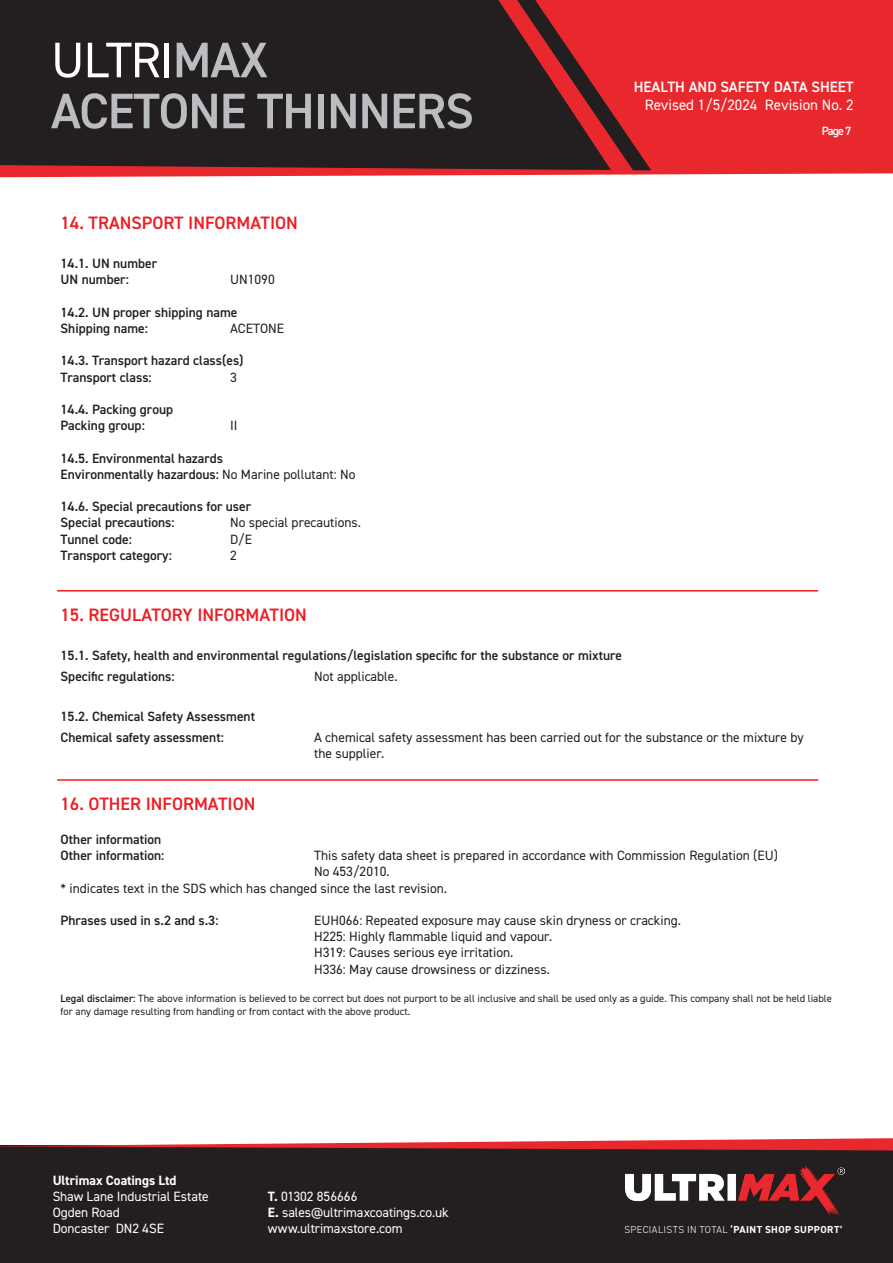
<style>
.page{position:relative;width:893px;height:1263px;background:#fff}
.page>*{position:absolute;margin:0;border:0;box-sizing:border-box;transform-origin:0 0}
.t1{font:600 50.1px/51px "DIN2014";letter-spacing:-.02em;color:#bcbdc0}
.t2{font:600 18px "DIN2014";color:#ee1d23}
.t3{font:15px "DIN2014";color:#fff}
.t4{font:600 15px "DIN2014";color:#fff}
.t5{font:600 13.5px "DIN2014";color:#231f20}
.t6{font:13.5px/16.2px "DIN2014";color:#231f20}
.t7{font:13.5px/16.2px "DIN2014";letter-spacing:-.005em;color:#fff}
.t8{font:700 13.5px "DIN2014";color:#fff}
.t9{font:600 12px "DIN2014";color:#fff}
.t10{font:10.5px/12.6px "DIN2014";color:#231f20}
.t11{font:300 10.2px "DIN2014";letter-spacing:.035em;color:#fff}
.s1{font-weight:400;color:#fff}
.s2{font-weight:400}
.s3{font-weight:600}
.s4{font-weight:700}
</style>
<div class="page">
<svg style="left:0;top:0;width:893px;height:177px;background:#712427"></svg>
<div style="left:0;top:1145px;width:893px;height:118px;background:#231f20"></div>
<svg style="left:0;top:1138px;width:893px;height:13px"></svg>
<img style="left:626px;top:1166px;width:219px;height:50px">
<hr style="left:57px;top:779px;width:761px;height:2px;background:#ee1d23">
<hr style="left:57px;top:590px;width:761px;height:1px;background:#ee1d23">
<h1 class="t1" style="left:51px;top:33px;width:424px"><span class="s1">ULTRI</span>MAX<br>ACETONE THINNERS</h1>
<p class="t2" style="left:61px;top:211px;width:239px">14. TRANSPORT INFORMATION</p>
<p class="t5" style="left:61px;top:255px;width:98px">14.1. UN number</p>
<p class="t5" style="left:61px;top:271px;width:70px">UN number:</p>
<p class="t6" style="left:230px;top:271px;width:46px">UN1090</p>
<p class="t5" style="left:61px;top:303px;width:178px">14.2. UN proper shipping name</p>
<p class="t5" style="left:61px;top:319px;width:89px">Shipping name:</p>
<p class="t6" style="left:230px;top:320px;width:55px">ACETONE</p>
<p class="t5" style="left:61px;top:352px;width:184px">14.3. Transport hazard class(es)</p>
<p class="t5" style="left:61px;top:368px;width:93px">Transport class:</p>
<p class="t6" style="left:230px;top:369px;width:8px">3</p>
<p class="t5" style="left:61px;top:400px;width:114px">14.4. Packing group</p>
<p class="t5" style="left:61px;top:417px;width:86px">Packing group:</p>
<p class="t6" style="left:230px;top:417px;width:9px">II</p>
<p class="t5" style="left:61px;top:449px;width:164px">14.5. Environmental hazards</p>
<p class="t5" style="left:61px;top:465px;width:296px">Environmentally hazardous: <span class="s2">No Marine pollutant: No</span></p>
<p class="t5" style="left:61px;top:498px;width:192px">14.6. Special precautions for user</p>
<p class="t5" style="left:61px;top:514px;width:116px">Special precautions:</p>
<p class="t6" style="left:230px;top:514px;width:132px">No special precautions.</p>
<p class="t5" style="left:61px;top:530px;width:73px">Tunnel code:</p>
<p class="t6" style="left:230px;top:531px;width:24px">D/E</p>
<p class="t5" style="left:61px;top:546px;width:113px">Transport category:</p>
<p class="t6" style="left:230px;top:547px;width:8px">2</p>
<p class="t4" style="left:634px;top:77px;width:221px">HEALTH AND SAFETY DATA SHEET</p>
<p class="t3" style="left:645px;top:96px;width:210px">Revised 1/5/2024 Revision No. 2</p>
<p class="t9" style="left:822px;top:123px;width:31px">Page 7</p>
<p class="t2" style="left:61px;top:603px;width:248px">15. REGULATORY INFORMATION</p>
<p class="t5" style="left:61px;top:646px;width:563px">15.1. Safety, health and environmental regulations/legislation specific for the substance or mixture</p>
<p class="t5" style="left:61px;top:667px;width:116px">Specific regulations:</p>
<p class="t6" style="left:314px;top:667px;width:85px">Not applicable.</p>
<p class="t5" style="left:61px;top:708px;width:196px">15.2. Chemical Safety Assessment</p>
<p class="t5" style="left:61px;top:728px;width:165px">Chemical safety assessment:</p>
<p class="t6" style="left:314px;top:729px;width:491px">A chemical safety assessment has been carried out for the substance or the mixture by the supplier.</p>
<p class="t2" style="left:61px;top:792px;width:196px">16. OTHER INFORMATION</p>
<p class="t5" style="left:61px;top:830px;width:102px">Other information</p>
<p class="t5" style="left:61px;top:847px;width:105px">Other information:</p>
<p class="t6" style="left:314px;top:847px;width:465px">This safety data sheet is prepared in accordance with Commission Regulation (EU)<br>No 453/2010.</p>
<p class="t6" style="left:61px;top:880px;width:388px">* indicates text in the SDS which has changed since the last revision.</p>
<p class="t5" style="left:61px;top:911px;width:159px">Phrases used in s.2 and s.3:</p>
<p class="t6" style="left:314px;top:912px;width:368px">EUH066: Repeated exposure may cause skin dryness or cracking.</p>
<p class="t6" style="left:314px;top:928px;width:240px">H225: Highly flammable liquid and vapour.</p>
<p class="t6" style="left:314px;top:944px;width:201px">H319: Causes serious eye irritation.</p>
<p class="t6" style="left:314px;top:961px;width:237px">H336: May cause drowsiness or dizziness.</p>
<p class="t10" style="left:61px;top:992px;width:773px"><span class="s3">Legal disclaimer:</span> The above information is believed to be correct but does not purport to be all inclusive and shall be used only as a guide. This company shall not be held liable for any damage resulting from handling or from contact with the above product.</p>
<p class="t8" style="left:53px;top:1171px;width:125px">Ultrimax Coatings Ltd</p>
<p class="t7" style="left:53px;top:1188px;width:158px">Shaw Lane Industrial Estate<br>Ogden Road<br>Doncaster DN2 4SE</p>
<p class="t7" style="left:268px;top:1188px;width:182px"><span class="s4">T.</span> 01302 856666<br><span class="s4">E.</span> sales@ultrimaxcoatings.co.uk www.ultrimaxstore.com</p>
<p class="t11" style="left:624px;top:1224px;width:220px">SPECIALISTS IN TOTAL <span class="s4">‘PAINT SHOP SUPPORT’</span></p>
</div>
